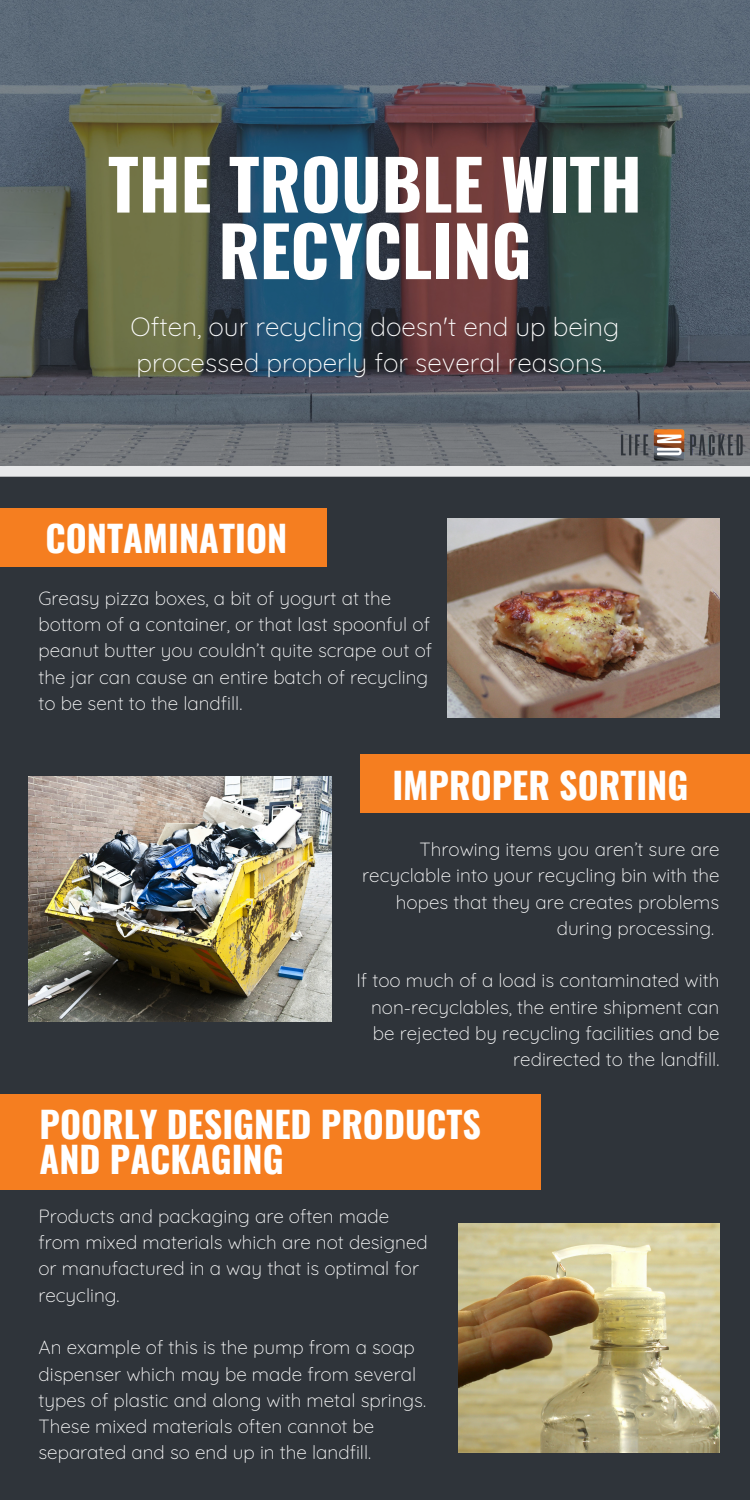
<style>
.page{position:relative;width:750px;height:1500px;background:#2f343a}
.page>*{position:absolute;margin:0;border:0;box-sizing:border-box;transform-origin:0 0}
.t1{font:700 68.8px/66.6px "Oswald";color:#fff;text-align:center}
.t2{font:700 36px/34.6px "Oswald";color:#fff}
.t3{font:300 26.2px/36.3px "Quicksand";color:#fff}
.t4{font:300 19px/26.3px "Quicksand";color:#fff}
</style>
<div class="page">
<img style="left:0;top:0;width:750px;height:466px">
<svg style="left:0;top:466px;width:750px;height:11px;background:#e2e3e5"></svg>
<div style="left:0;top:508px;width:327px;height:59px;background:#f57e20"></div>
<img style="left:448px;top:518px;width:271px;height:200px">
<div style="left:360px;top:755px;width:390px;height:58px;background:#f57e20"></div>
<img style="left:28px;top:777px;width:304px;height:244px">
<div style="left:0;top:1094px;width:541px;height:96px;background:#f57e20"></div>
<img style="left:458px;top:1223px;width:261px;height:229px">
<img style="left:616px;top:425px;width:130px;height:39px">
<h1 class="t1" style="left:108px;top:148px;width:535px">THE TROUBLE WITH<br>RECYCLING</h1>
<h3 class="t3" style="left:131px;top:308px;width:490px">Often, our recycling doesn't end up being processed properly for several reasons.</h3>
<h2 class="t2" style="left:46px;top:520px;width:243px">CONTAMINATION</h2>
<p class="t4" style="left:38px;top:584px;width:395px">Greasy pizza boxes, a bit of yogurt at the bottom of a container, or that last spoonful of peanut butter you couldn’t quite scrape out of the jar can cause an entire batch of recycling to be sent to the landfill.</p>
<h2 class="t2" style="left:392px;top:766px;width:297px">IMPROPER SORTING</h2>
<p class="t4" style="left:362px;top:836px;width:359px;text-align:right">Throwing items you aren’t sure are recyclable into your recycling bin with the hopes that they are creates problems during processing.</p>
<p class="t4" style="left:356px;top:967px;width:365px;text-align:right">If too much of a load is contaminated with non-recyclables, the entire shipment can be rejected by recycling facilities and be redirected to the landfill.</p>
<h2 class="t2" style="left:40px;top:1106px;width:443px">POORLY DESIGNED PRODUCTS<br>AND PACKAGING</h2>
<p class="t4" style="left:38px;top:1202px;width:391px">Products and packaging are often made from mixed materials which are not designed or manufactured in a way that is optimal for recycling.</p>
<p class="t4" style="left:38px;top:1334px;width:389px">An example of this is the pump from a soap dispenser which may be made from several types of plastic and along with metal springs.<br>These mixed materials often cannot be separated and so end up in the landfill.</p>
</div>
